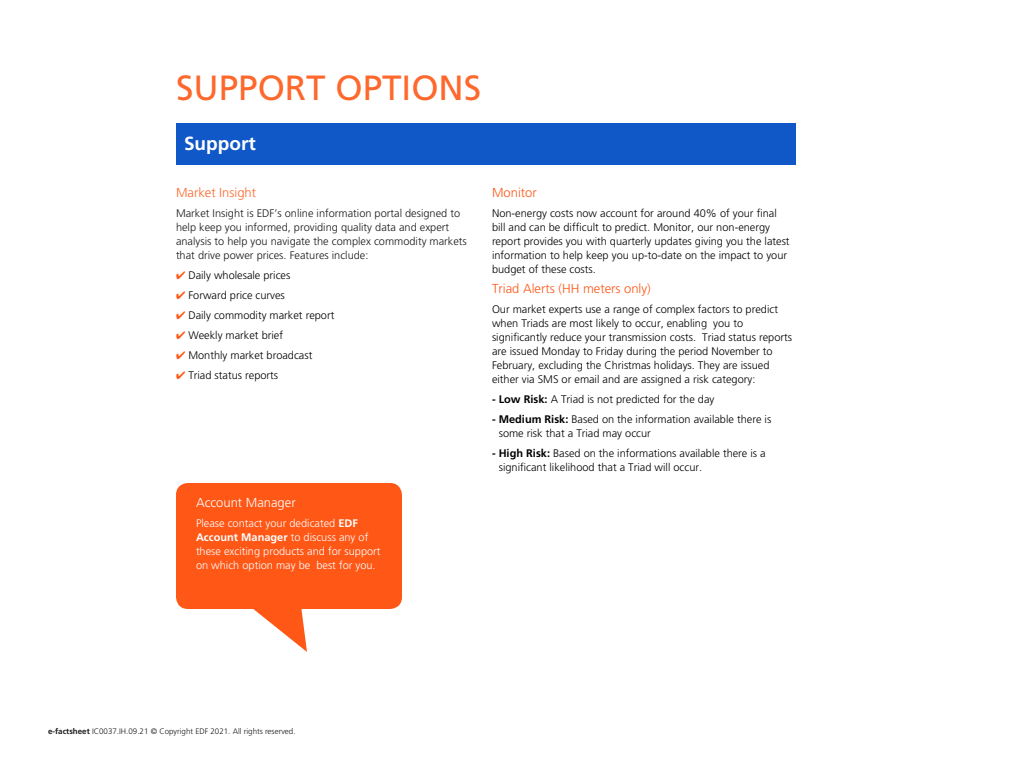
<style>
.page{position:relative;width:1024px;height:768px;background:#fff}
.page>*{position:absolute;margin:0;border:0;box-sizing:border-box;transform-origin:0 0}
.t1{font:35px "Frutiger";color:#fe682d}
.t2{font:700 19px "Frutiger";color:#fff}
.t3{font:300 13px "Frutiger";color:#fe5716}
.t4{font:300 13px "Frutiger";color:#fff}
.t5{font:300 13px "Frutiger";color:#fe682d}
.t6{font:300 11px/14px "Frutiger";color:#000}
.t7{font:300 11px/14px "Frutiger";color:#1a1a1a}
.t8{font:300 11px/14px "Frutiger";color:#fff}
.t9{font:300 8px "Frutiger";color:#1a1a1a}
.s1{color:#fe5716}
.s2{font-weight:700}
</style>
<div class="page">
<div style="left:176px;top:123px;width:620px;height:42px;background:#1057c8"></div>
<svg style="left:176px;top:483px;width:226px;height:169px;fill:#fe5716"></svg>
<h1 class="t1" style="left:176px;top:68px;width:307px">SUPPORT OPTIONS</h1>
<h2 class="t2" style="left:184px;top:132px;width:73px">Support</h2>
<p class="t5" style="left:176px;top:185px;width:82px">Market Insight</p>
<p class="t7" style="left:176px;top:206px;width:292px">Market Insight is EDF’s online information portal designed to help keep you informed, providing quality data and expert analysis to help you navigate the complex commodity markets that drive power prices. Features include:</p>
<p class="t6" style="left:176px;top:268px;width:116px"><span class="s1">✔</span> Daily wholesale prices</p>
<p class="t6" style="left:176px;top:288px;width:110px"><span class="s1">✔</span> Forward price curves</p>
<p class="t6" style="left:176px;top:308px;width:160px"><span class="s1">✔</span> Daily commodity market report</p>
<p class="t6" style="left:176px;top:328px;width:109px"><span class="s1">✔</span> Weekly market brief</p>
<p class="t6" style="left:176px;top:348px;width:138px"><span class="s1">✔</span> Monthly market broadcast</p>
<p class="t6" style="left:176px;top:368px;width:104px"><span class="s1">✔</span> Triad status reports</p>
<p class="t4" style="left:196px;top:495px;width:101px">Account Manager</p>
<p class="t8" style="left:196px;top:516px;width:186px">Please contact your dedicated <span class="s2">EDF Account Manager</span> to discuss any of these exciting products and for support on which option may be best for you.</p>
<p class="t3" style="left:492px;top:185px;width:46px">Monitor</p>
<p class="t6" style="left:492px;top:206px;width:299px">Non-energy costs now account for around 40% of your final bill and can be difficult to predict. Monitor, our non-energy report provides you with quarterly updates giving you the latest information to help keep you up-to-date on the impact to your budget of these costs.</p>
<p class="t3" style="left:492px;top:281px;width:160px">Triad Alerts (HH meters only)</p>
<p class="t6" style="left:492px;top:302px;width:302px">Our market experts use a range of complex factors to predict when Triads are most likely to occur, enabling you to significantly reduce your transmission costs. Triad status reports are issued Monday to Friday during the period November to February, excluding the Christmas holidays. They are issued either via SMS or email and are assigned a risk category:</p>
<p class="t6" style="left:492px;top:392px;width:224px"><span class="s2">- Low Risk:</span> A Triad is not predicted for the day</p>
<p class="t6" style="left:499px;top:412px;width:274px;text-indent:-7px"><span class="s2">- Medium Risk:</span> Based on the information available there is some risk that a Triad may occur</p>
<p class="t6" style="left:499px;top:446px;width:269px;text-indent:-7px"><span class="s2">- High Risk:</span> Based on the informations available there is a significant likelihood that a Triad will occur.</p>
<p class="t9" style="left:48px;top:727px;width:249px"><span class="s2">e-factsheet</span> IC0037.IH.09.21 © Copyright EDF 2021. All rights reserved.</p>
</div>
